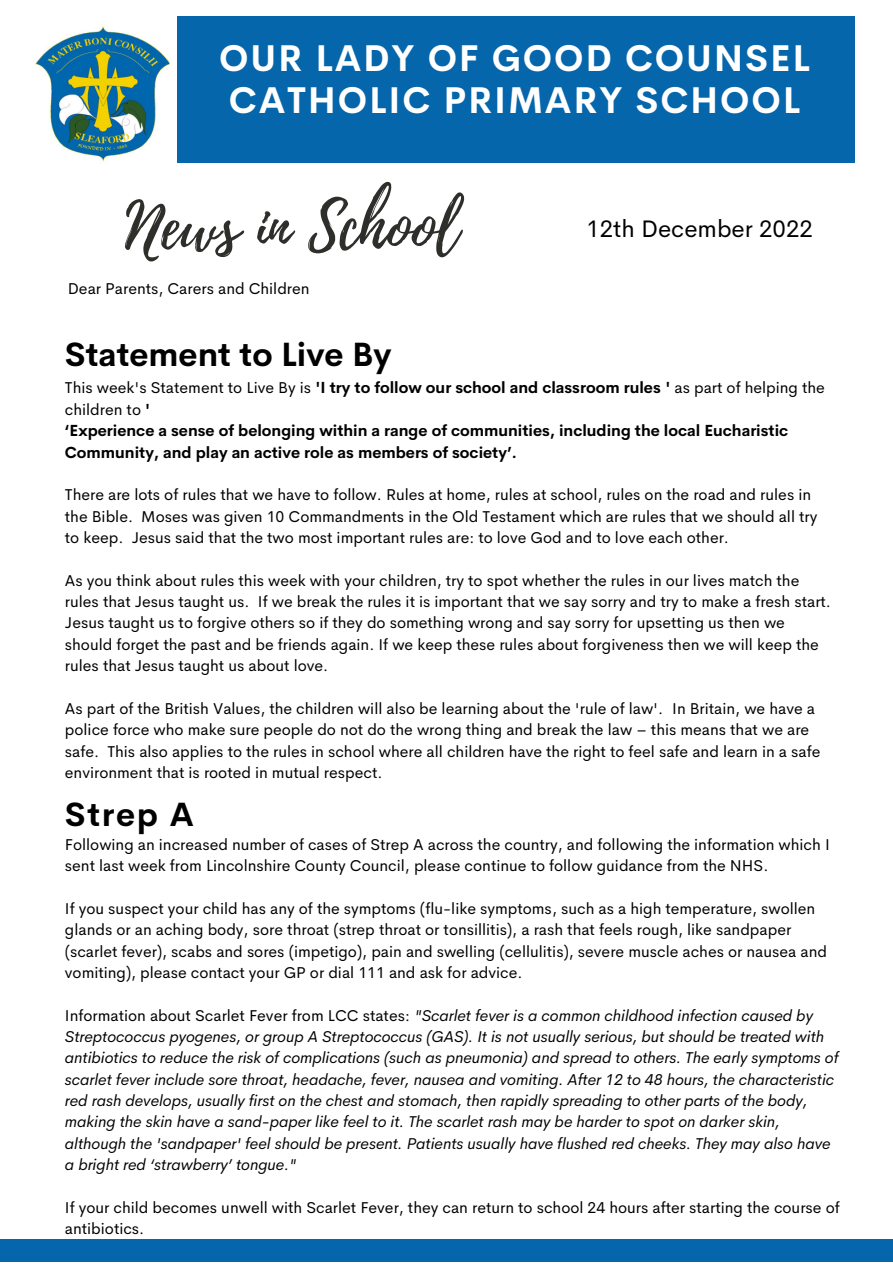
<style>
.page{position:relative;width:893px;height:1264px;background:#fff}
.page>*{position:absolute;margin:0;border:0;box-sizing:border-box;transform-origin:0 0}
.t1{font:63px "Playlist Script";color:#2e2e2a}
.t2{font:700 36.45px/42.8px "Cerebri Sans";letter-spacing:.05em;color:#fff}
.t3{font:700 33px "Cerebri Sans";color:#000}
.t4{font:24px "Cerebri Sans";color:#000}
.t5{font:15.75px/21.3px "Cerebri Sans";color:#000}
.t6{font:italic 15.75px/21.3px "Cerebri Sans";color:#000}
.t7{font:700 15.75px/21.3px "Cerebri Sans";color:#000}
.s1{font-weight:400}
.s2{font-style:normal}
</style>
<div class="page">
<div style="left:37px;top:16px;width:817px;height:146px;background:#0566ac"></div>
<img style="left:35px;top:16px;width:142px;height:146px">
<div style="left:0;top:1239px;width:892px;height:22px;background:#0566ac"></div>
<h2 class="t2" style="left:219px;top:36px;width:592px">OUR LADY OF GOOD COUNSEL<br>CATHOLIC PRIMARY SCHOOL</h2>
<h1 class="t1" style="left:125px;top:182px;width:335px">News in School</h1>
<p class="t5" style="left:68px;top:277px;width:243px">Dear Parents, Carers and Children</p>
<h3 class="t4" style="left:586px;top:213px;width:228px">12th December 2022</h3>
<h3 class="t3" style="left:65px;top:333px;width:328px">Statement to Live By</h3>
<p class="t7" style="left:65px;top:377px;width:761px"><span class="s1">This week's Statement to Live By is</span> 'I try to follow our school and classroom rules ' <span class="s1">as part of helping the children to</span> '<br>‘Experience a sense of belonging within a range of communities, including the local Eucharistic Community, and play an active role as members of society’.</p>
<p class="t5" style="left:65px;top:484px;width:754px">There are lots of rules that we have to follow. Rules at home, rules at school, rules on the road and rules in the Bible. Moses was given 10 Commandments in the Old Testament which are rules that we should all try to keep. Jesus said that the two most important rules are: to love God and to love each other.</p>
<p class="t5" style="left:65px;top:569px;width:767px">As you think about rules this week with your children, try to spot whether the rules in our lives match the rules that Jesus taught us. If we break the rules it is important that we say sorry and try to make a fresh start.<br>Jesus taught us to forgive others so if they do something wrong and say sorry for upsetting us then we should forget the past and be friends again. If we keep these rules about forgiveness then we will keep the rules that Jesus taught us about love.</p>
<p class="t5" style="left:65px;top:697px;width:757px">As part of the British Values, the children will also be learning about the 'rule of law'. In Britain, we have a police force who make sure people do not do the wrong thing and break the law – this means that we are safe. This also applies to the rules in school where all children have the right to feel safe and learn in a safe environment that is rooted in mutual respect.</p>
<h3 class="t3" style="left:65px;top:793px;width:130px">Strep A</h3>
<p class="t5" style="left:65px;top:833px;width:766px">Following an increased number of cases of Strep A across the country, and following the information which I sent last week from Lincolnshire County Council, please continue to follow guidance from the NHS.</p>
<p class="t5" style="left:65px;top:897px;width:763px">If you suspect your child has any of the symptoms (flu-like symptoms, such as a high temperature, swollen glands or an aching body, sore throat (strep throat or tonsillitis), a rash that feels rough, like sandpaper (scarlet fever), scabs and sores (impetigo), pain and swelling (cellulitis), severe muscle aches or nausea and vomiting), please contact your GP or dial 111 and ask for advice.</p>
<p class="t6" style="left:65px;top:1004px;width:775px"><span class="s2">Information about Scarlet Fever from LCC states:</span> "Scarlet fever is a common childhood infection caused by Streptococcus pyogenes, or group A Streptococcus (GAS). It is not usually serious, but should be treated with antibiotics to reduce the risk of complications (such as pneumonia) and spread to others. The early symptoms of scarlet fever include sore throat, headache, fever, nausea and vomiting. After 12 to 48 hours, the characteristic red rash develops, usually first on the chest and stomach, then rapidly spreading to other parts of the body, making the skin have a sand-paper like feel to it. The scarlet rash may be harder to spot on darker skin, although the 'sandpaper' feel should be present. Patients usually have flushed red cheeks. They may also have a bright red ‘strawberry’ tongue."</p>
<p class="t5" style="left:65px;top:1196px;width:776px">If your child becomes unwell with Scarlet Fever, they can return to school 24 hours after starting the course of antibiotics.</p>
</div>
